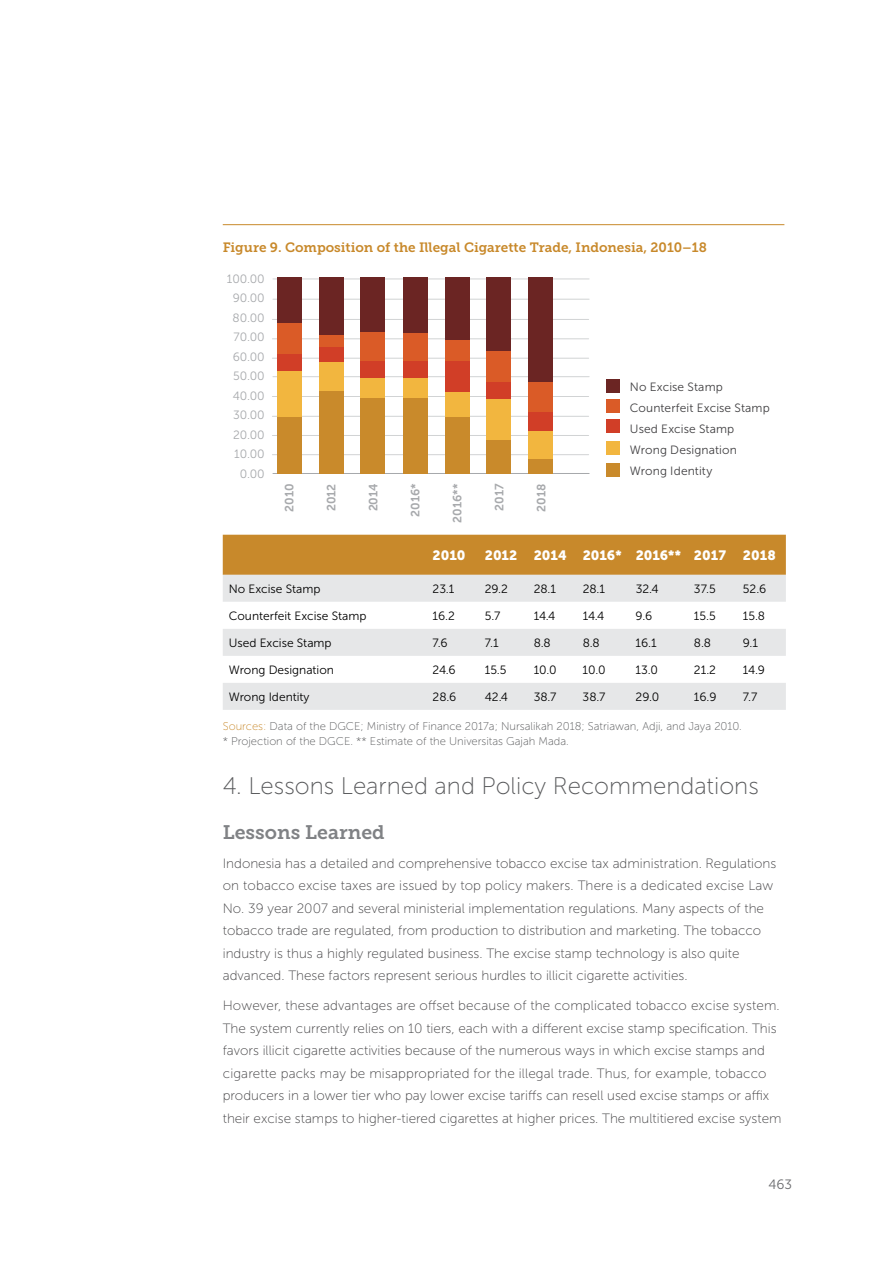
<style>
.page{position:relative;width:893px;height:1263px;background:#fff}
.page>*{position:absolute;margin:0;border:0;box-sizing:border-box;transform-origin:0 0}
.t1{font:24px "Museo Sans 100";color:#58595b}
.t2{font:19.5px "Museo Slab 700";color:#808285}
.t3{font:13.5px/22.5px "Museo Sans 100";color:#414042}
.t4{font:13.5px "Museo Slab 700";color:#c8892b}
.t5{font:13.5px "Museo Sans 900";color:#fff}
.t6{font:13.5px "Museo Sans 300";color:#696a6d}
.t7{font:12px "Museo Sans 300";color:#000}
.t8{font:12px/21px "Museo Sans 300";letter-spacing:.01em;color:#414042}
.t9{font:12px/19.5px "Museo Sans 300";color:#a7a9ac;text-align:right}
.t10{font:12px "Museo Sans 700";color:#a7a9ac}
.t11{font:11.25px/15px "Museo Sans 100";color:#58595b}
.s1{color:#c8892b}
</style>
<div class="page">
<div style="left:607px;top:400px;width:13px;height:13px;background:#da5b27"></div>
<div style="left:607px;top:420px;width:13px;height:13px;background:#d13e27"></div>
<div style="left:607px;top:442px;width:13px;height:13px;background:#f2b63f"></div>
<div style="left:607px;top:463px;width:13px;height:13px;background:#c98a2b"></div>
<hr style="left:273px;top:299px;width:316px;height:1px;background:#d1d3d4">
<hr style="left:273px;top:279px;width:316px;height:1px;background:#d1d3d4">
<hr style="left:272px;top:338px;width:317px;height:1px;background:#d1d3d4">
<hr style="left:272px;top:416px;width:317px;height:1px;background:#d1d3d4">
<hr style="left:272px;top:396px;width:317px;height:1px;background:#d1d3d4">
<hr style="left:272px;top:358px;width:317px;height:1px;background:#d1d3d4">
<hr style="left:272px;top:319px;width:317px;height:1px;background:#d1d3d4">
<hr style="left:272px;top:454px;width:317px;height:1px;background:#d1d3d4">
<hr style="left:272px;top:435px;width:317px;height:1px;background:#d1d3d4">
<hr style="left:273px;top:376px;width:316px;height:1px;background:#d1d3d4">
<hr style="left:273px;top:473px;width:316px;height:1px;background:#a7a9ac">
<div style="left:607px;top:379px;width:13px;height:13px;background:#6b2523"></div>
<div style="left:277px;top:371px;width:24px;height:46px;background:#f2b63f"></div>
<div style="left:277px;top:417px;width:24px;height:57px;background:#c98a2b"></div>
<div style="left:277px;top:277px;width:24px;height:47px;background:#6b2523"></div>
<div style="left:277px;top:324px;width:24px;height:30px;background:#da5b27"></div>
<div style="left:277px;top:354px;width:24px;height:17px;background:#d13e27"></div>
<div style="left:319px;top:361px;width:24px;height:30px;background:#f2b63f"></div>
<div style="left:319px;top:391px;width:24px;height:83px;background:#c98a2b"></div>
<div style="left:319px;top:277px;width:24px;height:58px;background:#6b2523"></div>
<div style="left:319px;top:335px;width:24px;height:12px;background:#da5b27"></div>
<div style="left:319px;top:347px;width:24px;height:14px;background:#d13e27"></div>
<div style="left:361px;top:377px;width:24px;height:22px;background:#f2b63f"></div>
<div style="left:361px;top:399px;width:24px;height:75px;background:#c98a2b"></div>
<div style="left:361px;top:277px;width:24px;height:56px;background:#6b2523"></div>
<div style="left:361px;top:332px;width:24px;height:29px;background:#da5b27"></div>
<div style="left:361px;top:361px;width:24px;height:16px;background:#d13e27"></div>
<div style="left:403px;top:377px;width:25px;height:22px;background:#f2b63f"></div>
<div style="left:403px;top:399px;width:25px;height:75px;background:#c98a2b"></div>
<div style="left:403px;top:277px;width:25px;height:56px;background:#6b2523"></div>
<div style="left:403px;top:333px;width:25px;height:28px;background:#da5b27"></div>
<div style="left:403px;top:361px;width:25px;height:16px;background:#d13e27"></div>
<div style="left:445px;top:391px;width:25px;height:26px;background:#f2b63f"></div>
<div style="left:445px;top:417px;width:25px;height:57px;background:#c98a2b"></div>
<div style="left:445px;top:277px;width:25px;height:63px;background:#6b2523"></div>
<div style="left:445px;top:340px;width:25px;height:21px;background:#da5b27"></div>
<div style="left:445px;top:361px;width:25px;height:30px;background:#d13e27"></div>
<div style="left:486px;top:399px;width:24px;height:41px;background:#f2b63f"></div>
<div style="left:486px;top:440px;width:24px;height:34px;background:#c98a2b"></div>
<div style="left:486px;top:277px;width:24px;height:75px;background:#6b2523"></div>
<div style="left:486px;top:352px;width:24px;height:30px;background:#da5b27"></div>
<div style="left:486px;top:382px;width:24px;height:17px;background:#d13e27"></div>
<div style="left:529px;top:431px;width:24px;height:28px;background:#f2b63f"></div>
<div style="left:529px;top:459px;width:24px;height:15px;background:#c98a2b"></div>
<div style="left:529px;top:277px;width:24px;height:105px;background:#6b2523"></div>
<div style="left:529px;top:382px;width:24px;height:31px;background:#da5b27"></div>
<div style="left:529px;top:413px;width:24px;height:18px;background:#d13e27"></div>
<hr style="left:223px;top:224px;width:561px;height:1px;background:#c8892b">
<svg style="left:223px;top:535px;width:563px;height:67px;background:#d4af78"></svg>
<svg style="left:223px;top:629px;width:563px;height:81px;fill:#e6e7e8"></svg>
<p class="t4" style="left:223px;top:240px;width:486px">Figure 9. Composition of the Illegal Cigarette Trade, Indonesia, 2010–18</p>
<p class="t9" style="left:227px;top:269px;width:39px">100.00<br>90.00<br>80.00<br>70.00<br>60.00<br>50.00<br>40.00<br>30.00<br>20.00<br>10.00<br>0.00</p>
<p class="t10" style="left:283px;top:512px;width:30px;rotate:-90deg">2010</p>
<p class="t10" style="left:325px;top:511px;width:29px;rotate:-90deg">2012</p>
<p class="t10" style="left:367px;top:511px;width:29px;rotate:-90deg">2014</p>
<p class="t10" style="left:409px;top:517px;width:35px;rotate:-90deg">2016*</p>
<p class="t10" style="left:451px;top:522px;width:40px;rotate:-90deg">2016**</p>
<p class="t10" style="left:493px;top:511px;width:29px;rotate:-90deg">2017</p>
<p class="t10" style="left:535px;top:511px;width:29px;rotate:-90deg">2018</p>
<p class="t8" style="left:630px;top:376px;width:141px">No Excise Stamp<br>Counterfeit Excise Stamp<br>Used Excise Stamp<br>Wrong Designation<br>Wrong Identity</p>
<p class="t5" style="left:433px;top:547px;width:34px">2010</p>
<p class="t5" style="left:485px;top:547px;width:243px">2012 2014 2016* 2016** 2017</p>
<p class="t5" style="left:743px;top:547px;width:34px">2018</p>
<p class="t7" style="left:229px;top:582px;width:93px">No Excise Stamp</p>
<p class="t7" style="left:433px;top:582px;width:23px">23.1</p>
<p class="t7" style="left:485px;top:582px;width:25px">29.2</p>
<p class="t7" style="left:534px;top:582px;width:24px">28.1</p>
<p class="t7" style="left:583px;top:582px;width:24px">28.1</p>
<p class="t7" style="left:636px;top:582px;width:24px">32.4</p>
<p class="t7" style="left:694px;top:582px;width:23px">37.5</p>
<p class="t7" style="left:743px;top:582px;width:25px">52.6</p>
<p class="t7" style="left:229px;top:609px;width:139px">Counterfeit Excise Stamp</p>
<p class="t7" style="left:433px;top:609px;width:24px">16.2</p>
<p class="t7" style="left:485px;top:609px;width:17px">5.7</p>
<p class="t7" style="left:534px;top:609px;width:23px">14.4</p>
<p class="t7" style="left:583px;top:609px;width:23px">14.4</p>
<p class="t7" style="left:636px;top:609px;width:18px">9.6</p>
<p class="t7" style="left:694px;top:609px;width:23px">15.5</p>
<p class="t7" style="left:743px;top:609px;width:24px">15.8</p>
<p class="t7" style="left:229px;top:636px;width:104px">Used Excise Stamp</p>
<p class="t7" style="left:433px;top:636px;width:17px">7.6</p>
<p class="t7" style="left:485px;top:636px;width:15px">7.1</p>
<p class="t7" style="left:534px;top:636px;width:19px">8.8</p>
<p class="t7" style="left:583px;top:636px;width:19px">8.8</p>
<p class="t7" style="left:636px;top:636px;width:23px">16.1</p>
<p class="t7" style="left:694px;top:636px;width:19px">8.8</p>
<p class="t7" style="left:743px;top:636px;width:17px">9.1</p>
<p class="t7" style="left:229px;top:663px;width:107px">Wrong Designation</p>
<p class="t7" style="left:433px;top:663px;width:25px">24.6</p>
<p class="t7" style="left:485px;top:663px;width:23px">15.5</p>
<p class="t7" style="left:534px;top:663px;width:24px">10.0</p>
<p class="t7" style="left:583px;top:663px;width:24px">10.0</p>
<p class="t7" style="left:636px;top:663px;width:24px">13.0</p>
<p class="t7" style="left:694px;top:663px;width:24px">21.2</p>
<p class="t7" style="left:743px;top:663px;width:24px">14.9</p>
<p class="t7" style="left:229px;top:690px;width:82px">Wrong Identity</p>
<p class="t7" style="left:433px;top:690px;width:25px">28.6</p>
<p class="t7" style="left:485px;top:690px;width:25px">42.4</p>
<p class="t7" style="left:534px;top:690px;width:24px">38.7</p>
<p class="t7" style="left:583px;top:690px;width:24px">38.7</p>
<p class="t7" style="left:636px;top:690px;width:25px">29.0</p>
<p class="t7" style="left:694px;top:690px;width:24px">16.9</p>
<p class="t7" style="left:743px;top:690px;width:16px">7.7</p>
<p class="t11" style="left:223px;top:719px;width:521px"><span class="s1">Sources:</span> Data of the DGCE; Ministry of Finance 2017a; Nursalikah 2018; Satriawan, Adji, and Jaya 2010. * Projection of the DGCE. ** Estimate of the Universitas Gajah Mada.</p>
<h1 class="t1" style="left:223px;top:773px;width:538px">4. Lessons Learned and Policy Recommendations</h1>
<h2 class="t2" style="left:223px;top:821px;width:163px">Lessons Learned</h2>
<p class="t3" style="left:223px;top:852px;width:555px">Indonesia has a detailed and comprehensive tobacco excise tax administration. Regulations on tobacco excise taxes are issued by top policy makers. There is a dedicated excise Law No. 39 year 2007 and several ministerial implementation regulations. Many aspects of the tobacco trade are regulated, from production to distribution and marketing. The tobacco industry is thus a highly regulated business. The excise stamp technology is also quite advanced. These factors represent serious hurdles to illicit cigarette activities.</p>
<p class="t3" style="left:223px;top:995px;width:560px">However, these advantages are offset because of the complicated tobacco excise system.<br>The system currently relies on 10 tiers, each with a different excise stamp specification. This favors illicit cigarette activities because of the numerous ways in which excise stamps and cigarette packs may be misappropriated for the illegal trade. Thus, for example, tobacco producers in a lower tier who pay lower excise tariffs can resell used excise stamps or affix their excise stamps to higher-tiered cigarettes at higher prices. The multitiered excise system</p>
<p class="t6" style="left:768px;top:1177px;width:25px">463</p>
</div>
